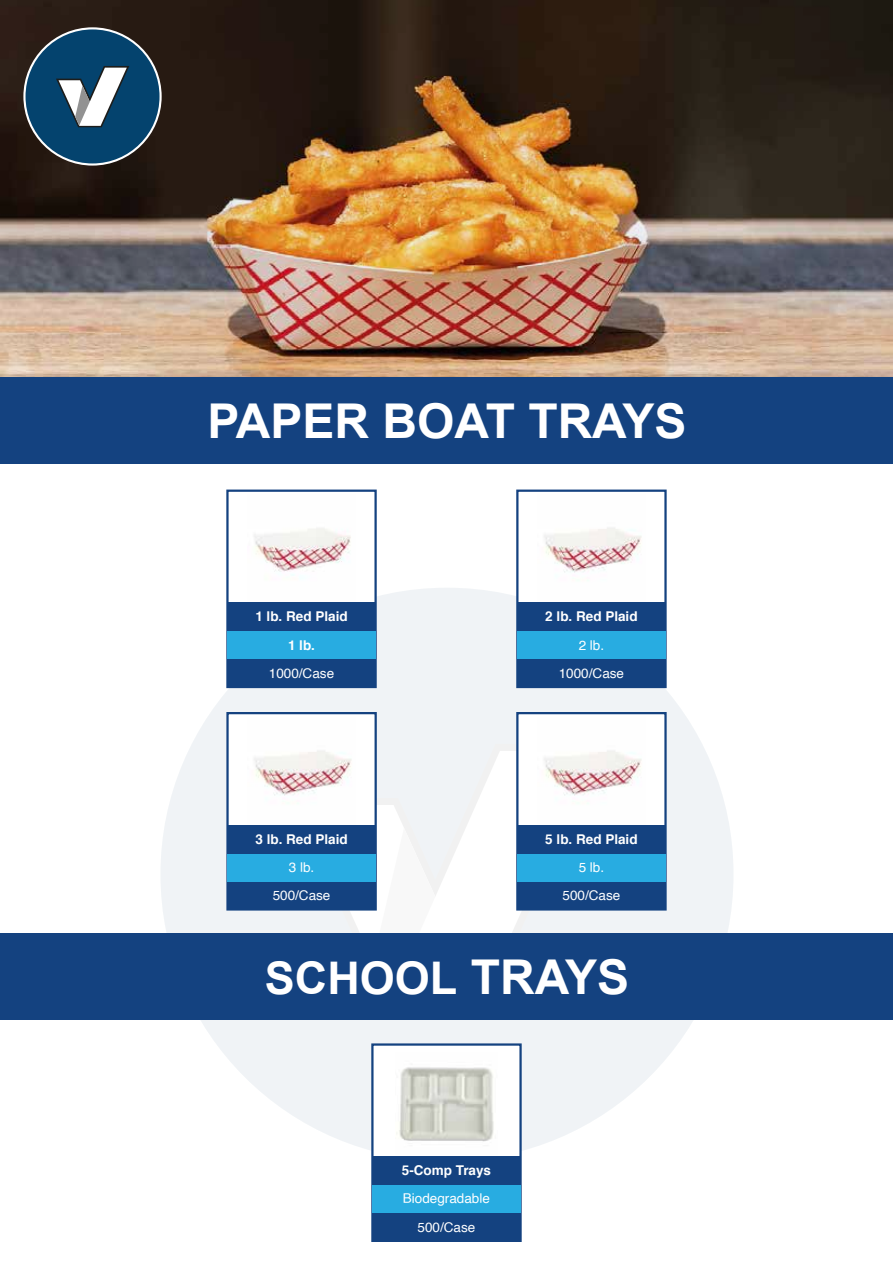
<style>
.page{position:relative;width:893px;height:1263px;background:#fff}
.page>*{position:absolute;margin:0;border:0;box-sizing:border-box;transform-origin:0 0}
.t1{font:700 48px "Arial";color:#fff}
.t2{font:700 45px "Arial";color:#fff}
.t3{font:13.5px "Helvetica";color:#fff}
.t4{font:700 13.5px "Helvetica";color:#fff}
.s1{font-size:48px}
</style>
<div class="page">
<div style="left:160px;top:588px;width:574px;height:573px;background:#f0f3f6;border-radius:50%"></div>
<svg style="left:476px;top:751px;width:118px;height:182px;fill:#fff"></svg>
<svg style="left:302px;top:805px;width:180px;height:128px"></svg>
<img style="left:0;top:0;width:893px;height:377px">
<div style="left:0;top:377px;width:893px;height:87px;background:#144280"></div>
<div style="left:0;top:933px;width:893px;height:87px;background:#144280"></div>
<svg style="left:23px;top:27px;width:139px;height:139px"></svg>
<div style="left:26px;top:29px;width:134px;height:134px;background:#04436e;border-radius:50%"></div>
<svg style="left:56px;top:66px;width:73px;height:61px"></svg>
<div style="left:372px;top:1044px;width:149px;height:197px;background:#fff"></div>
<div style="left:371px;top:1043px;width:151px;height:199px;border:2px solid #144280"></div>
<div style="left:372px;top:1213px;width:149px;height:28px;background:#144280"></div>
<div style="left:372px;top:1185px;width:149px;height:28px;background:#28ace1"></div>
<img style="left:396px;top:1067px;width:98px;height:75px">
<div style="left:372px;top:1156px;width:149px;height:28px;background:#144280"></div>
<div style="left:227px;top:491px;width:149px;height:196px;background:#fff"></div>
<div style="left:226px;top:490px;width:151px;height:198px;border:2px solid #144280"></div>
<div style="left:227px;top:659px;width:149px;height:28px;background:#144280"></div>
<div style="left:227px;top:631px;width:149px;height:28px;background:#28ace1"></div>
<img style="left:247px;top:528px;width:109px;height:75px">
<div style="left:227px;top:603px;width:149px;height:28px;background:#144280"></div>
<div style="left:517px;top:713px;width:149px;height:196px;background:#fff"></div>
<div style="left:516px;top:712px;width:151px;height:198px;border:2px solid #144280"></div>
<div style="left:517px;top:881px;width:149px;height:28px;background:#144280"></div>
<div style="left:517px;top:853px;width:149px;height:28px;background:#28ace1"></div>
<img style="left:544px;top:751px;width:98px;height:45px">
<div style="left:517px;top:825px;width:149px;height:28px;background:#144280"></div>
<div style="left:228px;top:713px;width:148px;height:196px;background:#fff"></div>
<div style="left:226px;top:712px;width:151px;height:198px;border:2px solid #144280"></div>
<div style="left:228px;top:881px;width:148px;height:28px;background:#144280"></div>
<div style="left:228px;top:853px;width:148px;height:28px;background:#28ace1"></div>
<img style="left:254px;top:751px;width:98px;height:45px">
<div style="left:228px;top:825px;width:148px;height:28px;background:#144280"></div>
<div style="left:517px;top:491px;width:149px;height:196px;background:#fff"></div>
<div style="left:516px;top:490px;width:151px;height:198px;border:2px solid #144280"></div>
<div style="left:517px;top:659px;width:149px;height:28px;background:#144280"></div>
<div style="left:517px;top:631px;width:149px;height:28px;background:#28ace1"></div>
<img style="left:544px;top:528px;width:98px;height:45px">
<div style="left:517px;top:603px;width:149px;height:28px;background:#144280"></div>
<h1 class="t1" style="left:207px;top:387px;width:481px">PAPER BOAT TRAYS</h1>
<p class="t4" style="left:255px;top:606px;width:94px">1 lb. Red Plaid</p>
<p class="t4" style="left:545px;top:606px;width:94px">2 lb. Red Plaid</p>
<p class="t4" style="left:288px;top:634px;width:29px">1 lb.</p>
<p class="t3" style="left:579px;top:634px;width:27px">2 lb.</p>
<p class="t3" style="left:269px;top:663px;width:67px">1000/Case</p>
<p class="t3" style="left:559px;top:663px;width:67px">1000/Case</p>
<p class="t4" style="left:255px;top:828px;width:94px">3 lb. Red Plaid</p>
<p class="t4" style="left:545px;top:828px;width:94px">5 lb. Red Plaid</p>
<p class="t3" style="left:289px;top:856px;width:27px">3 lb.</p>
<p class="t3" style="left:579px;top:856px;width:27px">5 lb.</p>
<p class="t3" style="left:273px;top:885px;width:59px">500/Case</p>
<p class="t3" style="left:563px;top:885px;width:59px">500/Case</p>
<h2 class="t2" style="left:265px;top:946px;width:366px">SCHOOL <span class="s1">TRAYS</span></h2>
<p class="t4" style="left:402px;top:1160px;width:91px">5-Comp Trays</p>
<p class="t3" style="left:403px;top:1188px;width:89px">Biodegradable</p>
<p class="t3" style="left:418px;top:1216px;width:59px">500/Case</p>
</div>
